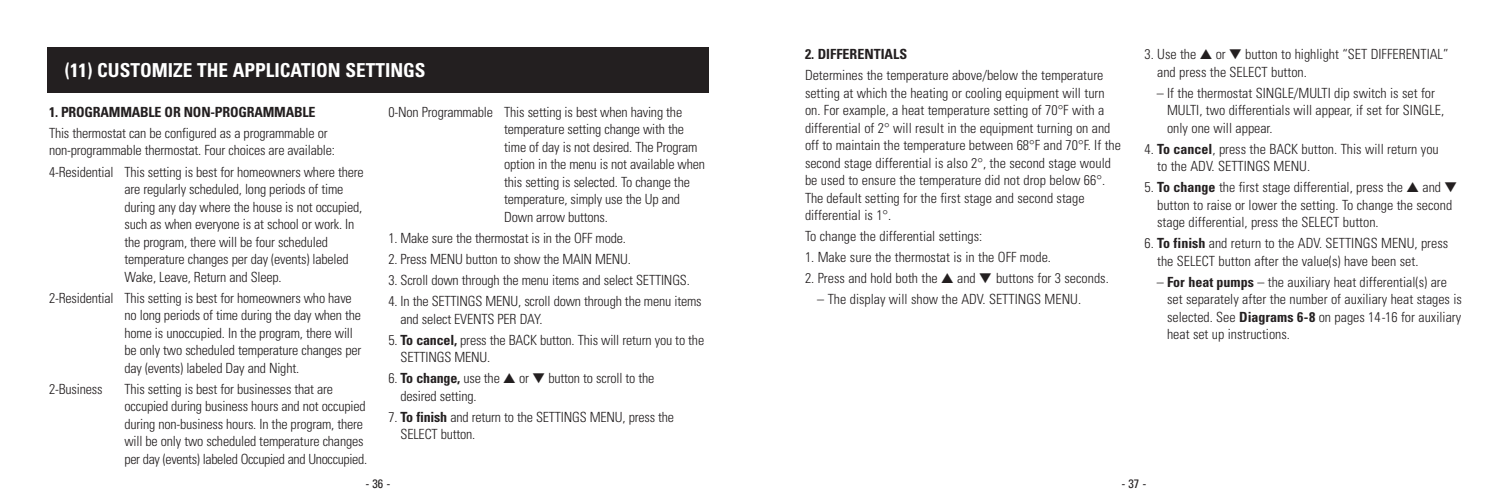
<style>
.page{position:relative;width:1512px;height:504px;background:#fff}
.page>*{position:absolute;margin:0;border:0;box-sizing:border-box;transform-origin:0 0}
.t1{font:700 condensed 19.25px "Univers";color:#fff}
.t2{font:300 condensed 14px/17.5px "Univers";letter-spacing:-.015em;color:#231f20}
.t3{font:700 condensed 14px "Univers";letter-spacing:-.015em;color:#231f20}
.t4{font:condensed 12.25px "Univers";color:#231f20}
.s1{font-weight:700}
</style>
<div class="page">
<div style="left:47px;top:47px;width:662px;height:46px;background:#231f20"></div>
<h1 class="t1" style="left:65px;top:63px;width:362px">(11) CUSTOMIZE THE APPLICATION SETTINGS</h1>
<p class="t3" style="left:49px;top:107px;width:268px">1. PROGRAMMABLE OR NON-PROGRAMMABLE</p>
<p class="t2" style="left:49px;top:126px;width:287px">This thermostat can be configured as a programmable or non-programmable thermostat. Four choices are available:</p>
<p class="t2" style="left:124px;top:164px;width:241px;text-indent:-75px">4-Residential This setting is best for homeowners where there are regularly scheduled, long periods of time during any day where the house is not occupied, such as when everyone is at school or work. In the program, there will be four scheduled temperature changes per day (events) labeled Wake, Leave, Return and Sleep.</p>
<p class="t2" style="left:124px;top:290px;width:238px;text-indent:-75px">2-Residential This setting is best for homeowners who have no long periods of time during the day when the home is unoccupied. In the program, there will be only two scheduled temperature changes per day (events) labeled Day and Night.</p>
<p class="t2" style="left:49px;top:381px;width:55px">2-Business</p>
<p class="t2" style="left:124px;top:381px;width:244px">This setting is best for businesses that are occupied during business hours and not occupied during non-business hours. In the program, there will be only two scheduled temperature changes per day (events) labeled Occupied and Unoccupied.</p>
<p class="t2" style="left:504px;top:105px;width:202px;text-indent:-116px">0-Non Programmable This setting is best when having the temperature setting change with the time of day is not desired. The Program option in the menu is not available when this setting is selected. To change the temperature, simply use the Up and Down arrow buttons.</p>
<p class="t2" style="left:389px;top:231px;width:239px">1. Make sure the thermostat is in the OFF mode.</p>
<p class="t2" style="left:389px;top:252px;width:244px">2. Press MENU button to show the MAIN MENU.</p>
<p class="t2" style="left:389px;top:273px;width:303px">3. Scroll down through the menu items and select SETTINGS.</p>
<p class="t2" style="left:401px;top:294px;width:303px;text-indent:-12px">4. In the SETTINGS MENU, scroll down through the menu items and select EVENTS PER DAY.</p>
<p class="t2" style="left:401px;top:332px;width:305px;text-indent:-12px">5. <span class="s1">To cancel,</span> press the BACK button. This will return you to the<br>SETTINGS MENU.</p>
<p class="t2" style="left:401px;top:371px;width:255px;text-indent:-12px">6. <span class="s1">To change,</span> use the ▲ or ▼ button to scroll to the desired setting.</p>
<p class="t2" style="left:401px;top:409px;width:275px;text-indent:-12px">7. <span class="s1">To finish</span> and return to the SETTINGS MENU, press the<br>SELECT button.</p>
<p class="t3" style="left:805px;top:49px;width:104px">2. DIFFERENTIALS</p>
<p class="t2" style="left:805px;top:68px;width:317px">Determines the temperature above/below the temperature setting at which the heating or cooling equipment will turn on. For example, a heat temperature setting of 70°F with a differential of 2° will result in the equipment turning on and off to maintain the temperature between 68°F and 70°F. If the second stage differential is also 2°, the second stage would be used to ensure the temperature did not drop below 66°.<br>The default setting for the first stage and second stage differential is 1°.</p>
<p class="t2" style="left:805px;top:229px;width:179px">To change the differential settings:</p>
<p class="t2" style="left:805px;top:250px;width:248px">1. Make sure the thermostat is in the OFF mode.</p>
<p class="t2" style="left:805px;top:271px;width:305px">2. Press and hold both the ▲ and ▼ buttons for 3 seconds.</p>
<p class="t2" style="left:817px;top:292px;width:265px">– The display will show the ADV. SETTINGS MENU.</p>
<p class="t2" style="left:1157px;top:47px;width:293px;text-indent:-13px">3. Use the ▲ or ▼ button to highlight “SET DIFFERENTIAL” and press the SELECT button.</p>
<p class="t2" style="left:1167px;top:85px;width:279px;text-indent:-10px">– If the thermostat SINGLE/MULTI dip switch is set for<br>MULTI, two differentials will appear, if set for SINGLE, only one will appear.</p>
<p class="t2" style="left:1157px;top:141px;width:283px;text-indent:-13px">4. <span class="s1">To cancel</span>, press the BACK button. This will return you to the ADV. SETTINGS MENU.</p>
<p class="t2" style="left:1157px;top:180px;width:301px;text-indent:-13px">5. <span class="s1">To change</span> the first stage differential, press the ▲ and ▼ button to raise or lower the setting. To change the second stage differential, press the SELECT button.</p>
<p class="t2" style="left:1157px;top:236px;width:293px;text-indent:-13px">6. <span class="s1">To finish</span> and return to the ADV. SETTINGS MENU, press the SELECT button after the value(s) have been set.</p>
<p class="t2" style="left:1167px;top:274px;width:297px;text-indent:-10px">– <span class="s1">For heat pumps</span> – the auxiliary heat differential(s) are set separately after the number of auxiliary heat stages is selected. See <span class="s1">Diagrams 6-8</span> on pages 14-16 for auxiliary heat set up instructions.</p>
<p class="t4" style="left:365px;top:479px;width:27px">- 36 -</p>
<p class="t4" style="left:1121px;top:479px;width:27px">- 37 -</p>
</div>
